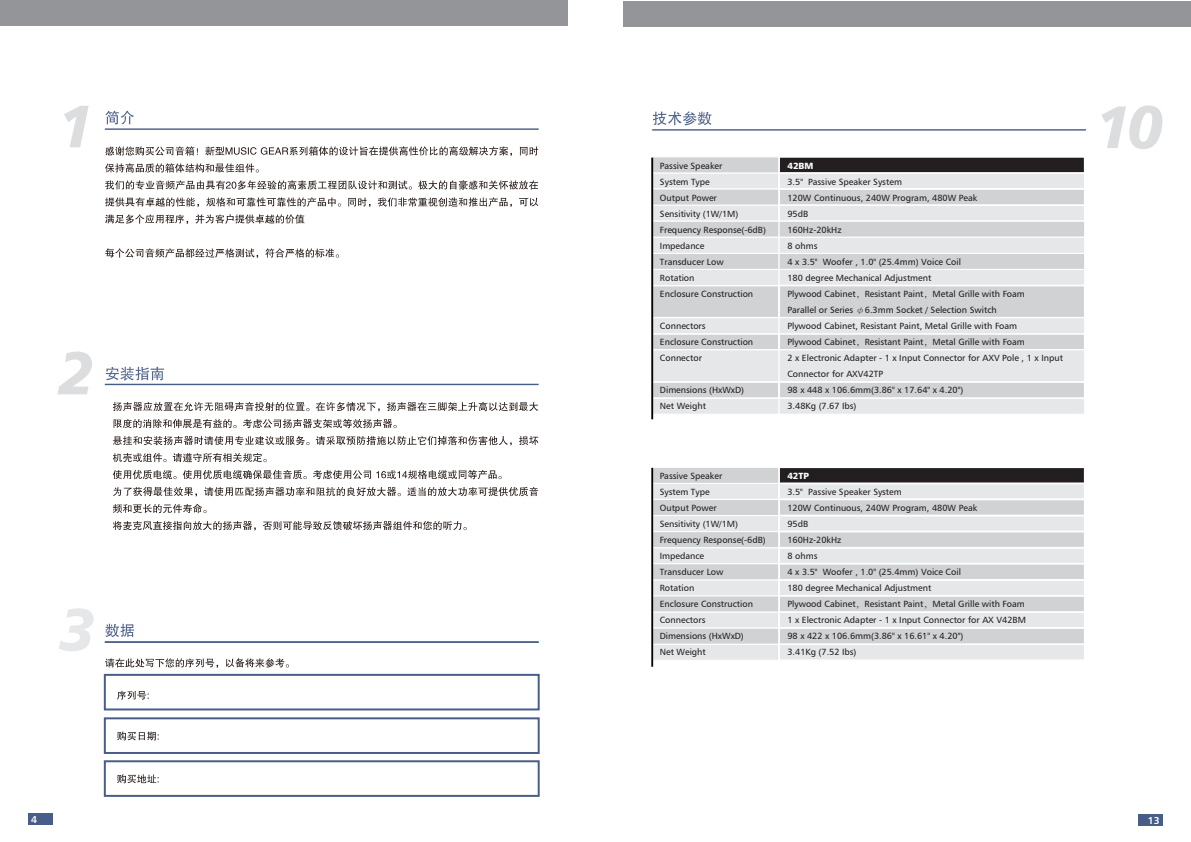
<style>
.page{position:relative;width:1191px;height:842px;background:#fff}
.page>*{position:absolute;margin:0;border:0;box-sizing:border-box;transform-origin:0 0}
.t1{font:60px "Humanist 777 BT Black Italic B";color:#dcdddf}
.t2{font:10px "Humanist 777 BT Bold B";color:#fff}
.t3{font:9px/16px "Humanist 777 BT Roman B";color:#231f20}
.t4{font:9px "Humanist 777 BT Black B";letter-spacing:.005em;color:#fff}
.s1{font-family:"Adobe Song Std";font-weight:300}
.s2{font-family:"Adobe Ming Std";font-weight:300}
</style>
<div class="page">
<div style="left:0;top:0;width:567px;height:26px;background:#939598"></div>
<div style="left:28px;top:813px;width:25px;height:12px;background:#485e88"></div>
<svg style="left:105px;top:111px;width:29px;height:13px"></svg>
<hr style="left:105px;top:128px;width:433px;height:2px;background:#485e88">
<svg style="left:105px;top:146px;width:433px;height:10px"></svg>
<svg style="left:105px;top:163px;width:154px;height:10px"></svg>
<svg style="left:105px;top:180px;width:433px;height:10px"></svg>
<svg style="left:105px;top:197px;width:433px;height:10px"></svg>
<svg style="left:105px;top:214px;width:199px;height:10px"></svg>
<svg style="left:105px;top:248px;width:234px;height:10px"></svg>
<hr style="left:105px;top:384px;width:433px;height:1px;background:#485e88">
<svg style="left:113px;top:402px;width:425px;height:9px"></svg>
<svg style="left:113px;top:419px;width:284px;height:9px"></svg>
<svg style="left:113px;top:436px;width:425px;height:9px"></svg>
<svg style="left:113px;top:453px;width:154px;height:9px"></svg>
<svg style="left:113px;top:470px;width:389px;height:9px"></svg>
<svg style="left:113px;top:487px;width:425px;height:9px"></svg>
<svg style="left:113px;top:504px;width:94px;height:9px"></svg>
<svg style="left:113px;top:521px;width:354px;height:9px"></svg>
<svg style="left:106px;top:367px;width:58px;height:14px"></svg>
<div style="left:624px;top:1px;width:567px;height:25px;background:#939598"></div>
<div style="left:1137px;top:814px;width:25px;height:12px;background:#485e88"></div>
<svg style="left:653px;top:111px;width:58px;height:14px"></svg>
<hr style="left:652px;top:129px;width:434px;height:2px;background:#485e88">
<div style="left:651px;top:172px;width:128px;height:18px;background:#e6e7e9;border:1px solid #fff"></div>
<div style="left:651px;top:156px;width:128px;height:17px;background:#d1d2d4;border:1px solid #fff"></div>
<div style="left:651px;top:205px;width:128px;height:17px;background:#e6e7e9;border:1px solid #fff"></div>
<div style="left:651px;top:188px;width:128px;height:18px;background:#d1d2d4;border:1px solid #fff"></div>
<div style="left:651px;top:221px;width:128px;height:17px;background:#d1d2d4;border:1px solid #fff"></div>
<div style="left:651px;top:253px;width:128px;height:17px;background:#d1d2d4"></div>
<div style="left:651px;top:237px;width:128px;height:17px;background:#e6e7e9;border:1px solid #fff"></div>
<div style="left:651px;top:285px;width:129px;height:34px;background:#d1d2d4;border:2px solid #fff"></div>
<div style="left:651px;top:333px;width:129px;height:18px;background:#d1d2d4;border:2px solid #fff"></div>
<div style="left:651px;top:317px;width:128px;height:17px;background:#e6e7e9;border:1px solid #fff"></div>
<div style="left:651px;top:349px;width:128px;height:34px;background:#e6e7e9;border:1px solid #fff"></div>
<div style="left:778px;top:172px;width:307px;height:18px;background:#e6e7e9"></div>
<div style="left:778px;top:156px;width:307px;height:18px;background:#231f20;border:2px solid #fff"></div>
<div style="left:778px;top:204px;width:307px;height:18px;background:#e6e7e9;border:2px solid #fff"></div>
<div style="left:778px;top:188px;width:307px;height:18px;background:#d1d2d4;border:2px solid #fff"></div>
<div style="left:778px;top:221px;width:307px;height:17px;background:#d1d2d4;border:1px solid #fff"></div>
<div style="left:778px;top:253px;width:307px;height:17px;background:#d1d2d4"></div>
<div style="left:778px;top:237px;width:307px;height:17px;background:#e6e7e9;border:1px solid #fff"></div>
<div style="left:651px;top:269px;width:128px;height:17px;background:#e6e7e9;border:1px solid #fff"></div>
<div style="left:778px;top:269px;width:307px;height:17px;background:#e6e7e9;border:1px solid #fff"></div>
<div style="left:778px;top:285px;width:307px;height:34px;background:#d1d2d4;border:2px solid #fff"></div>
<div style="left:778px;top:333px;width:307px;height:18px;background:#d1d2d4;border:2px solid #fff"></div>
<div style="left:778px;top:317px;width:307px;height:17px;background:#e6e7e9;border:1px solid #fff"></div>
<div style="left:778px;top:349px;width:307px;height:34px;background:#e6e7e9;border:1px solid #fff"></div>
<div style="left:651px;top:398px;width:128px;height:17px;background:#e6e7e9;border:1px solid #fff"></div>
<div style="left:651px;top:381px;width:129px;height:18px;background:#d1d2d4;border:2px solid #fff"></div>
<div style="left:778px;top:398px;width:307px;height:17px;background:#e6e7e9;border:1px solid #fff"></div>
<div style="left:778px;top:381px;width:307px;height:18px;background:#d1d2d4;border:2px solid #fff"></div>
<hr style="left:651px;top:158px;width:2px;height:261px;background:#030303">
<div style="left:651px;top:483px;width:128px;height:17px;background:#e6e7e9"></div>
<div style="left:651px;top:467px;width:128px;height:17px;background:#d1d2d4;border:1px solid #fff"></div>
<div style="left:651px;top:515px;width:128px;height:17px;background:#e6e7e9"></div>
<div style="left:651px;top:499px;width:128px;height:17px;background:#d1d2d4;border:1px solid #fff"></div>
<div style="left:651px;top:547px;width:128px;height:17px;background:#e6e7e9"></div>
<div style="left:651px;top:531px;width:128px;height:17px;background:#d1d2d4;border:1px solid #fff"></div>
<div style="left:651px;top:579px;width:128px;height:17px;background:#e6e7e9;border:1px solid #fff"></div>
<div style="left:651px;top:563px;width:128px;height:17px;background:#d1d2d4;border:1px solid #fff"></div>
<div style="left:651px;top:611px;width:128px;height:18px;background:#e6e7e9;border:1px solid #fff"></div>
<div style="left:651px;top:595px;width:128px;height:17px;background:#d1d2d4;border:1px solid #fff"></div>
<div style="left:778px;top:482px;width:307px;height:18px;background:#e6e7e9;border:2px solid #fff"></div>
<div style="left:778px;top:466px;width:307px;height:18px;background:#231f20;border:2px solid #fff"></div>
<div style="left:778px;top:515px;width:307px;height:17px;background:#e6e7e9;border:2px solid #fff"></div>
<div style="left:778px;top:499px;width:307px;height:17px;background:#d1d2d4;border:2px solid #fff"></div>
<div style="left:778px;top:547px;width:307px;height:18px;background:#e6e7e9;border:2px solid #fff"></div>
<div style="left:778px;top:531px;width:307px;height:17px;background:#d1d2d4;border:2px solid #fff"></div>
<div style="left:778px;top:579px;width:307px;height:18px;background:#e6e7e9"></div>
<div style="left:778px;top:563px;width:307px;height:18px;background:#d1d2d4;border:2px solid #fff"></div>
<div style="left:778px;top:611px;width:307px;height:18px;background:#e6e7e9"></div>
<div style="left:778px;top:595px;width:307px;height:18px;background:#d1d2d4;border:2px solid #fff"></div>
<div style="left:651px;top:644px;width:128px;height:17px;background:#e6e7e9;border:1px solid #fff"></div>
<div style="left:651px;top:627px;width:128px;height:18px;background:#d1d2d4;border:1px solid #fff"></div>
<div style="left:778px;top:643px;width:307px;height:18px;background:#e6e7e9;border:2px solid #fff"></div>
<div style="left:778px;top:627px;width:307px;height:18px;background:#d1d2d4;border:2px solid #fff"></div>
<hr style="left:651px;top:468px;width:2px;height:199px;background:#030303">
<svg style="left:59px;top:608px;width:35px;height:43px"></svg>
<div style="left:104px;top:674px;width:435px;height:36px;border:2px solid #485e88"></div>
<div style="left:104px;top:717px;width:435px;height:37px;border:2px solid #485e88"></div>
<div style="left:104px;top:760px;width:435px;height:37px;border:2px solid #485e88"></div>
<hr style="left:105px;top:641px;width:433px;height:2px;background:#485e88">
<svg style="left:105px;top:624px;width:29px;height:13px"></svg>
<svg style="left:117px;top:691px;width:32px;height:9px"></svg>
<svg style="left:105px;top:658px;width:184px;height:10px"></svg>
<svg style="left:117px;top:731px;width:42px;height:9px"></svg>
<svg style="left:117px;top:774px;width:42px;height:9px"></svg>
<h1 class="t1" style="left:58px;top:87px;width:38px">1</h1>
<h1 class="t1" style="left:58px;top:334px;width:38px">2</h1>
<p class="t2" style="left:31px;top:813px;width:7px">4</p>
<p class="t3" style="left:660px;top:158px;width:108px">Passive Speaker<br>System Type<br>Output Power<br>Sensitivity (1W/1M)<br>Frequency Response(-6dB)<br>Impedance<br>Transducer Low<br>Rotation<br>Enclosure Construction</p>
<p class="t3" style="left:660px;top:318px;width:95px">Connectors<br>Enclosure Construction<br>Connector</p>
<p class="t3" style="left:660px;top:382px;width:86px">Dimensions (HxWxD)<br>Net Weight</p>
<p class="t4" style="left:787px;top:160px;width:28px">42BM</p>
<p class="t3" style="left:787px;top:174px;width:277px">3.5" Passive Speaker System<br>120W Continuous, 240W Program, 480W Peak<br>95dB<br>160Hz-20kHz<br>8 ohms<br>4 x 3.5'' Woofer , 1.0'' (25.4mm) Voice Coil<br>180 degree Mechanical Adjustment<br>Plywood Cabinet<span class="s1">，</span>Resistant Paint<span class="s1">，</span>Metal Grille with Foam<br>Parallel or Series <span class="s2">φ</span>6.3mm Socket / Selection Switch<br>Plywood Cabinet, Resistant Paint, Metal Grille with Foam<br>Plywood Cabinet<span class="s1">，</span>Resistant Paint<span class="s1">，</span>Metal Grille with Foam<br>2 x Electronic Adapter - 1 x Input Connector for AXV Pole , 1 x Input Connector for AXV42TP<br>98 x 448 x 106.6mm(3.86'' x 17.64'' x 4.20'')<br>3.48Kg (7.67 Ibs)</p>
<p class="t3" style="left:660px;top:467px;width:108px">Passive Speaker<br>System Type<br>Output Power<br>Sensitivity (1W/1M)<br>Frequency Response(-6dB)<br>Impedance<br>Transducer Low<br>Rotation<br>Enclosure Construction<br>Connectors<br>Dimensions (HxWxD)<br>Net Weight</p>
<p class="t4" style="left:787px;top:470px;width:23px">42TP</p>
<p class="t3" style="left:787px;top:483px;width:240px">3.5" Passive Speaker System<br>120W Continuous, 240W Program, 480W Peak<br>95dB<br>160Hz-20kHz<br>8 ohms<br>4 x 3.5'' Woofer , 1.0'' (25.4mm) Voice Coil<br>180 degree Mechanical Adjustment<br>Plywood Cabinet<span class="s1">，</span>Resistant Paint<span class="s1">，</span>Metal Grille with Foam<br>1 x Electronic Adapter - 1 x Input Connector for AX V42BM<br>98 x 422 x 106.6mm(3.86'' x 16.61'' x 4.20'')<br>3.41Kg (7.52 Ibs)</p>
<h1 class="t1" style="left:1095px;top:88px;width:71px">10</h1>
<p class="t2" style="left:1148px;top:814px;width:13px">13</p>
</div>
